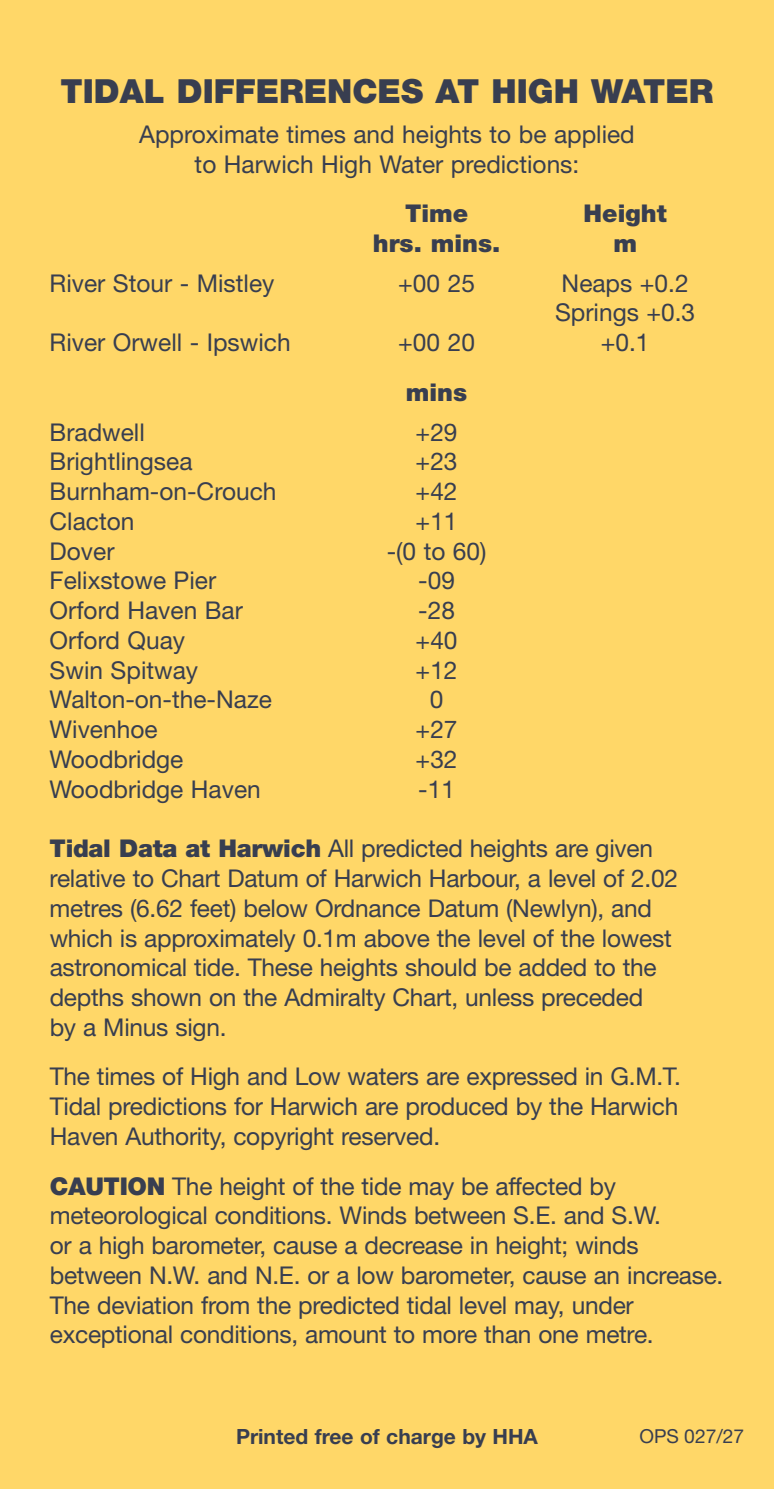
<style>
.page{position:relative;width:774px;height:1489px;background:#fff}
.page>*{position:absolute;margin:0;border:0;box-sizing:border-box;transform-origin:0 0}
.t1{font:900 33.25px "Helvetica Neue";color:#383e50}
.t2{font:24.5px/29.8px "Helvetica Neue";letter-spacing:-.01em;color:#383e50}
.t3{font:900 24.5px "Helvetica Neue";color:#383e50}
.t4{font:700 21px "Helvetica Neue";color:#383e50}
.t5{font:19.25px "Helvetica Neue";color:#383e50}
.s1{font-weight:900}
</style>
<div class="page">
<div style="left:0;top:0;width:774px;height:1488px;background:#ffd768"></div>
<h1 class="t1" style="left:61px;top:79px;width:654px">TIDAL DIFFERENCES AT HIGH WATER</h1>
<p class="t2" style="left:139px;top:122px;width:497px;text-align:center">Approximate times and heights to be applied to Harwich High Water predictions:</p>
<p class="t3" style="left:405px;top:204px;width:65px">Time</p>
<p class="t3" style="left:584px;top:204px;width:85px">Height</p>
<p class="t3" style="left:373px;top:234px;width:129px">hrs. mins.</p>
<p class="t3" style="left:613px;top:234px;width:25px">m</p>
<p class="t2" style="left:50px;top:270px;width:226px">River Stour - Mistley</p>
<p class="t2" style="left:398px;top:270px;width:78px">+00 25</p>
<p class="t2" style="left:555px;top:270px;width:142px">Neaps +0.2<br>Springs +0.3</p>
<p class="t2" style="left:50px;top:330px;width:243px">River Orwell - Ipswich</p>
<p class="t2" style="left:398px;top:330px;width:78px">+00 20</p>
<p class="t2" style="left:601px;top:330px;width:50px">+0.1</p>
<p class="t3" style="left:406px;top:383px;width:63px">mins</p>
<p class="t2" style="left:50px;top:419px;width:97px">Bradwell</p>
<p class="t2" style="left:416px;top:419px;width:43px">+29</p>
<p class="t2" style="left:50px;top:449px;width:144px">Brightlingsea</p>
<p class="t2" style="left:416px;top:449px;width:43px">+23</p>
<p class="t2" style="left:50px;top:479px;width:228px">Burnham-on-Crouch</p>
<p class="t2" style="left:416px;top:479px;width:43px">+42</p>
<p class="t2" style="left:50px;top:508px;width:86px">Clacton</p>
<p class="t2" style="left:416px;top:508px;width:43px">+11</p>
<p class="t2" style="left:50px;top:538px;width:66px">Dover</p>
<p class="t2" style="left:387px;top:538px;width:101px">-(0 to 60)</p>
<p class="t2" style="left:50px;top:568px;width:168px">Felixstowe Pier</p>
<p class="t2" style="left:418px;top:568px;width:38px">-09</p>
<p class="t2" style="left:50px;top:598px;width:195px">Orford Haven Bar</p>
<p class="t2" style="left:418px;top:598px;width:38px">-28</p>
<p class="t2" style="left:50px;top:627px;width:137px">Orford Quay</p>
<p class="t2" style="left:416px;top:627px;width:43px">+40</p>
<p class="t2" style="left:50px;top:657px;width:150px">Swin Spitway</p>
<p class="t2" style="left:416px;top:657px;width:43px">+12</p>
<p class="t2" style="left:50px;top:687px;width:224px">Walton-on-the-Naze</p>
<p class="t2" style="left:430px;top:687px;width:15px">0</p>
<p class="t2" style="left:50px;top:717px;width:109px">Wivenhoe</p>
<p class="t2" style="left:416px;top:717px;width:43px">+27</p>
<p class="t2" style="left:50px;top:746px;width:135px">Woodbridge</p>
<p class="t2" style="left:416px;top:746px;width:43px">+32</p>
<p class="t2" style="left:50px;top:776px;width:213px">Woodbridge Haven</p>
<p class="t2" style="left:418px;top:776px;width:38px">-11</p>
<p class="t2" style="left:50px;top:836px;width:630px"><span class="s1">Tidal Data at Harwich</span> All predicted heights are given relative to Chart Datum of Harwich Harbour, a level of 2.02 metres (6.62 feet) below Ordnance Datum (Newlyn), and which is approximately 0.1m above the level of the lowest astronomical tide. These heights should be added to the depths shown on the Admiralty Chart, unless preceded<br>by a Minus sign.</p>
<p class="t2" style="left:50px;top:1064px;width:633px;text-align:justify">The times of High and Low waters are expressed in G.M.T.<br>Tidal predictions for Harwich are produced by the Harwich Haven Authority, copyright reserved.</p>
<p class="t2" style="left:50px;top:1173px;width:675px"><span class="s1">CAUTION</span> The height of the tide may be affected by meteorological conditions. Winds between S.E. and S.W.<br>or a high barometer, cause a decrease in height; winds between N.W. and N.E. or a low barometer, cause an increase.<br>The deviation from the predicted tidal level may, under exceptional conditions, amount to more than one metre.</p>
<p class="t4" style="left:236px;top:1429px;width:303px">Printed free of charge by HHA</p>
<p class="t5" style="left:639px;top:1428px;width:106px">OPS 027/27</p>
</div>
